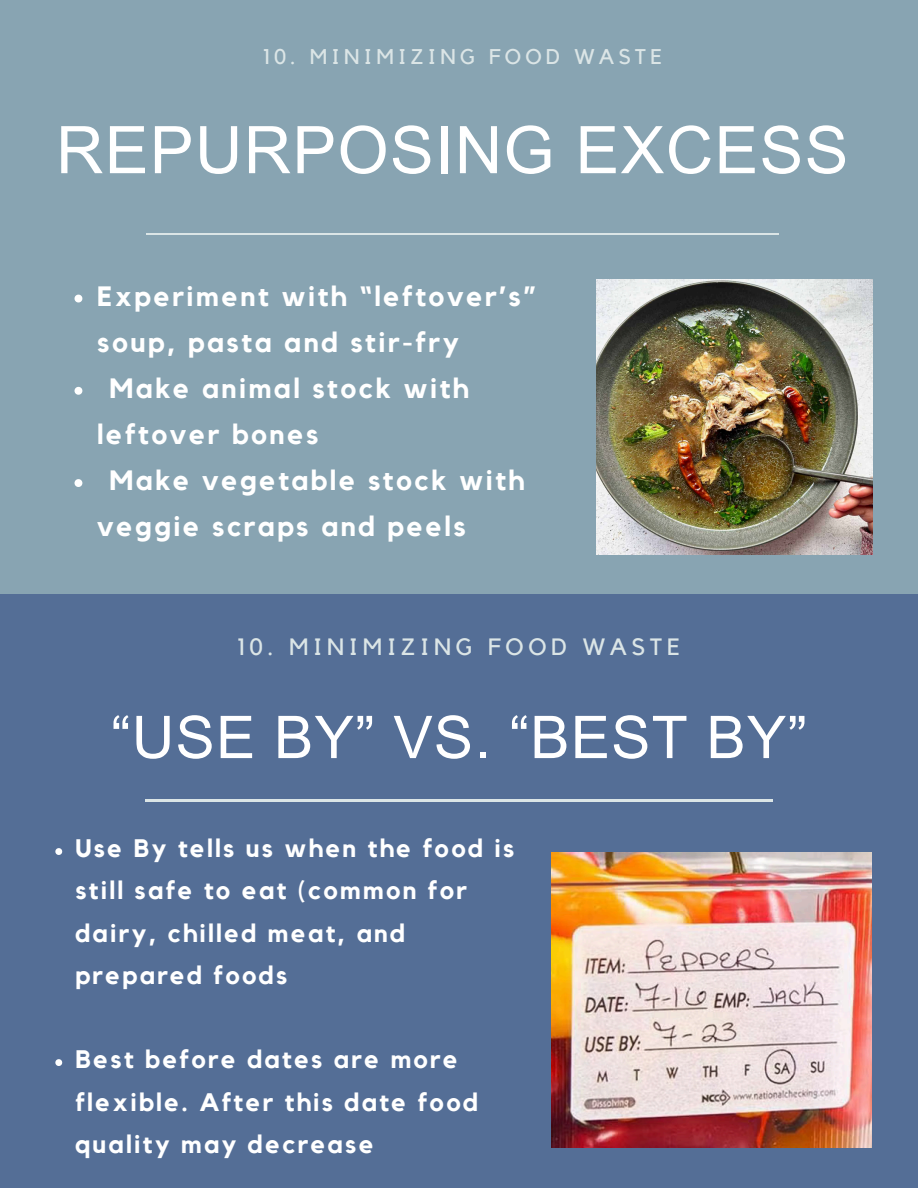
<style>
.page{position:relative;width:918px;height:1188px;background:#fff}
.page>*{position:absolute;margin:0;border:0;box-sizing:border-box;transform-origin:0 0}
.t1{font:65.7px "Arial MT Pro";letter-spacing:.02em;color:#fff}
.t2{font:58.95px "Arial MT Pro";letter-spacing:.02em;color:#fff}
.t3{font:700 27.9px/46.2px "Kollektif";letter-spacing:.09em;color:#fff}
.t4{font:700 25.2px/42.2px "Kollektif";letter-spacing:.09em;color:#fff}
.t5{font:23.55px "Kollektif";letter-spacing:.2em;color:#dbe5e6}
.t6{font:21.3px "Kollektif";letter-spacing:.2em;color:#dbe5e6}
</style>
<div class="page">
<div style="left:0;top:577px;width:918px;height:611px;background:#546e96"></div>
<hr style="left:145px;top:799px;width:628px;height:3px;background:#dbe5e6">
<div style="left:0;top:0;width:918px;height:594px;background:#88a4b2"></div>
<hr style="left:146px;top:234px;width:633px;height:1px;background:#dbe5e6">
<img style="left:596px;top:279px;width:276px;height:276px">
<img style="left:552px;top:853px;width:319px;height:295px">
<svg style="left:75px;top:295px;width:7px;height:7px"></svg>
<svg style="left:75px;top:387px;width:7px;height:8px"></svg>
<svg style="left:75px;top:479px;width:7px;height:8px"></svg>
<svg style="left:55px;top:848px;width:7px;height:7px"></svg>
<svg style="left:55px;top:1059px;width:7px;height:7px"></svg>
<p class="t6" style="left:263px;top:47px;width:400px">10. MINIMIZING FOOD WASTE</p>
<h1 class="t1" style="left:56px;top:125px;width:794px">REPURPOSING EXCESS</h1>
<p class="t3" style="left:97px;top:274px;width:440px">Experiment with “leftover’s” soup, pasta and stir-fry</p>
<p class="t3" style="left:97px;top:366px;width:373px;text-indent:12px">Make animal stock with leftover bones</p>
<p class="t3" style="left:97px;top:459px;width:429px;text-indent:12px">Make vegetable stock with veggie scraps and peels</p>
<p class="t5" style="left:238px;top:636px;width:444px">10. MINIMIZING FOOD WASTE</p>
<p class="t2" style="left:111px;top:715px;width:698px">“USE BY” VS. “BEST BY”</p>
<p class="t4" style="left:75px;top:828px;width:440px">Use By tells us when the food is still safe to eat (common for dairy, chilled meat, and prepared foods</p>
<p class="t4" style="left:75px;top:1039px;width:404px">Best before dates are more flexible. After this date food quality may decrease</p>
</div>
